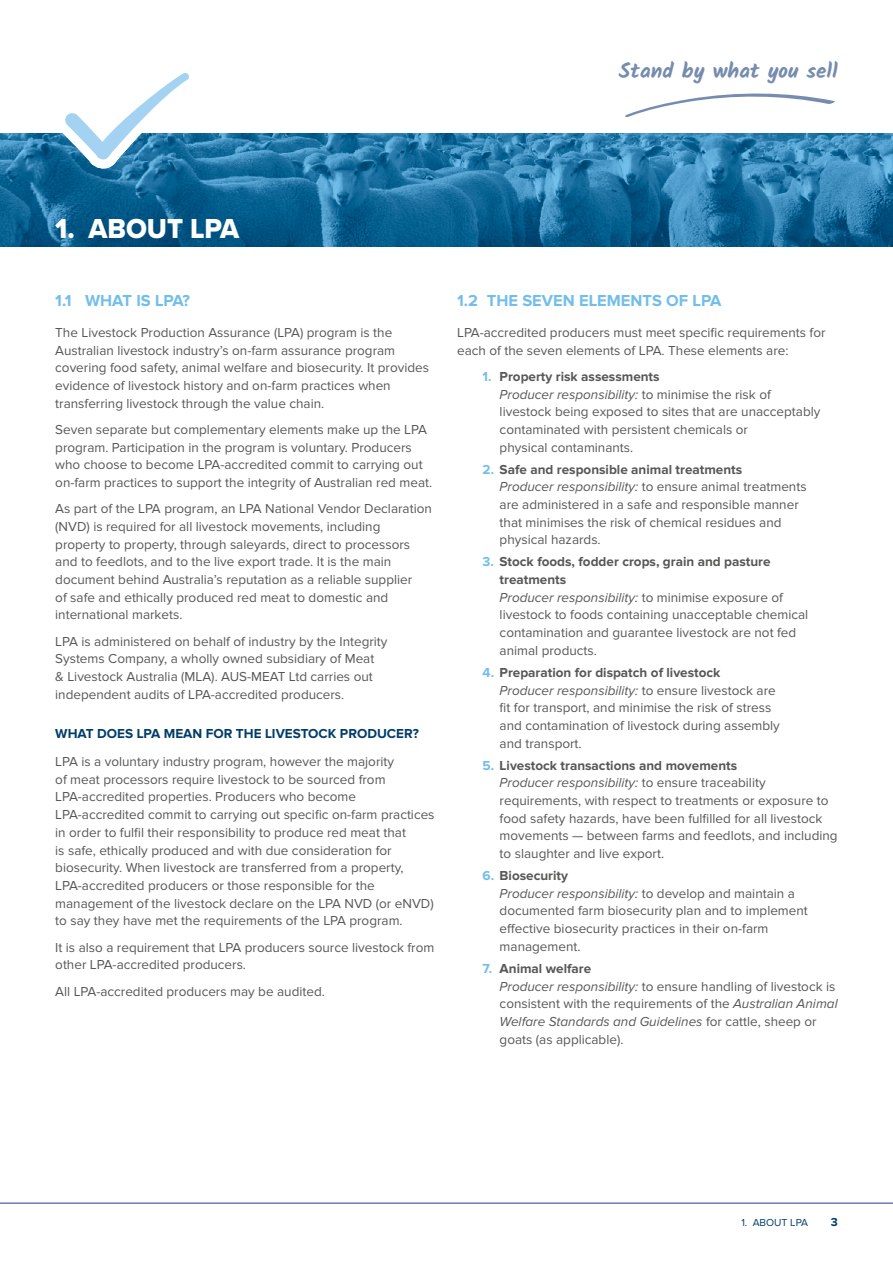
<style>
.page{position:relative;width:893px;height:1263px;background:#fff}
.page>*{position:absolute;margin:0;border:0;box-sizing:border-box;transform-origin:0 0}
.t1{font:28.5px "Proxima Nova Extrabld";letter-spacing:-.005em;color:#fff;scale:.96 1}
.t2{font:700 21px "Kalam";color:#768cae}
.t3{font:700 16.5px "Proxima Nova";color:#72beeb}
.Body{font:13.5px/17.7px "Proxima Nova";color:#575756}
.Body_indented{font:13.5px/17.7px "Proxima Nova";color:#575756}
.t4{font:700 13.5px/17.7px "Proxima Nova";color:#575756}
.t5{font:700 13.5px "Proxima Nova";color:#003d6a}
.t6{font:700 12px "Proxima Nova";color:#003d6a}
.t7{font:10.5px "Proxima Nova";color:#003d6a}
.s1{color:#72beeb}
.s2{font-style:italic}
</style>
<div class="page">
<img style="left:0;top:133px;width:893px;height:114px">
<svg style="left:40px;top:73px;width:174px;height:114px"></svg>
<svg style="left:625px;top:93px;width:210px;height:24px"></svg>
<hr style="left:0;top:1203px;width:893px;height:1px;background:#283583">
<h2 class="t2" style="left:619px;top:58px;width:220px">Stand by what you sell</h2>
<h1 class="t1" style="left:55px;top:207px;width:193px">1. ABOUT LPA</h1>
<h2 class="t3" style="left:55px;top:293px;width:136px">1.1 WHAT IS LPA?</h2>
<p class="Body" style="left:55px;top:324px;width:375px">The Livestock Production Assurance (LPA) program is the Australian livestock industry’s on-farm assurance program covering food safety, animal welfare and biosecurity. It provides evidence of livestock history and on-farm practices when transferring livestock through the value chain.</p>
<p class="Body" style="left:55px;top:421px;width:378px">Seven separate but complementary elements make up the LPA program. Participation in the program is voluntary. Producers who choose to become LPA-accredited commit to carrying out on-farm practices to support the integrity of Australian red meat.</p>
<p class="Body" style="left:55px;top:500px;width:378px">As part of the LPA program, an LPA National Vendor Declaration (NVD) is required for all livestock movements, including property to property, through saleyards, direct to processors and to feedlots, and to the live export trade. It is the main document behind Australia’s reputation as a reliable supplier<br>of safe and ethically produced red meat to domestic and international markets.</p>
<p class="Body" style="left:55px;top:632px;width:334px">LPA is administered on behalf of industry by the Integrity Systems Company, a wholly owned subsidiary of Meat<br>&amp; Livestock Australia (MLA). AUS-MEAT Ltd carries out independent audits of LPA-accredited producers.</p>
<h3 class="t5" style="left:55px;top:727px;width:365px">WHAT DOES LPA MEAN FOR THE LIVESTOCK PRODUCER?</h3>
<p class="Body" style="left:55px;top:753px;width:381px">LPA is a voluntary industry program, however the majority<br>of meat processors require livestock to be sourced from LPA-accredited properties. Producers who become LPA-accredited commit to carrying out specific on-farm practices in order to fulfil their responsibility to produce red meat that<br>is safe, ethically produced and with due consideration for biosecurity. When livestock are transferred from a property, LPA-accredited producers or those responsible for the management of the livestock declare on the LPA NVD (or eNVD) to say they have met the requirements of the LPA program.</p>
<p class="Body" style="left:55px;top:938px;width:381px">It is also a requirement that LPA producers source livestock from other LPA-accredited producers.</p>
<p class="Body" style="left:55px;top:982px;width:271px">All LPA-accredited producers may be audited.</p>
<h2 class="t3" style="left:457px;top:293px;width:266px">1.2 THE SEVEN ELEMENTS OF LPA</h2>
<p class="Body" style="left:457px;top:324px;width:370px">LPA-accredited producers must meet specific requirements for each of the seven elements of LPA. These elements are:</p>
<p class="t4" style="left:483px;top:368px;width:178px"><span class="s1">1.</span> Property risk assessments</p>
<p class="Body_indented" style="left:500px;top:385px;width:322px"><span class="s2">Producer responsibility:</span> to minimise the risk of livestock being exposed to sites that are unacceptably contaminated with persistent chemicals or<br>physical contaminants.</p>
<p class="t4" style="left:483px;top:461px;width:261px"><span class="s1">2.</span> Safe and responsible animal treatments</p>
<p class="Body_indented" style="left:500px;top:478px;width:308px"><span class="s2">Producer responsibility:</span> to ensure animal treatments are administered in a safe and responsible manner that minimises the risk of chemical residues and physical hazards.</p>
<p class="t4" style="left:500px;top:554px;width:272px;text-indent:-17px"><span class="s1">3.</span> Stock foods, fodder crops, grain and pasture treatments</p>
<p class="Body_indented" style="left:500px;top:589px;width:310px"><span class="s2">Producer responsibility:</span> to minimise exposure of livestock to foods containing unacceptable chemical contamination and guarantee livestock are not fed animal products.</p>
<p class="t4" style="left:483px;top:664px;width:239px"><span class="s1">4.</span> Preparation for dispatch of livestock</p>
<p class="Body_indented" style="left:500px;top:681px;width:282px"><span class="s2">Producer responsibility:</span> to ensure livestock are fit for transport, and minimise the risk of stress and contamination of livestock during assembly and transport.</p>
<p class="t4" style="left:483px;top:757px;width:256px"><span class="s1">5.</span> Livestock transactions and movements</p>
<p class="Body_indented" style="left:500px;top:774px;width:340px"><span class="s2">Producer responsibility:</span> to ensure traceability requirements, with respect to treatments or exposure to food safety hazards, have been fulfilled for all livestock movements — between farms and feedlots, and including to slaughter and live export.</p>
<p class="t4" style="left:483px;top:867px;width:87px"><span class="s1">6.</span> Biosecurity</p>
<p class="Body_indented" style="left:500px;top:885px;width:310px"><span class="s2">Producer responsibility:</span> to develop and maintain a documented farm biosecurity plan and to implement effective biosecurity practices in their on-farm management.</p>
<p class="t4" style="left:483px;top:960px;width:110px"><span class="s1">7.</span> Animal welfare</p>
<p class="Body_indented" style="left:500px;top:977px;width:340px"><span class="s2">Producer responsibility:</span> to ensure handling of livestock is consistent with the requirements of the <span class="s2">Australian Animal Welfare Standards and Guidelines</span> for cattle, sheep or goats (as applicable).</p>
<p class="t7" style="left:741px;top:1216px;width:27px">1. About</p>
<p class="t7" style="left:790px;top:1216px;width:19px">LPA</p>
<p class="t6" style="left:831px;top:1216px;width:9px">3</p>
</div>
